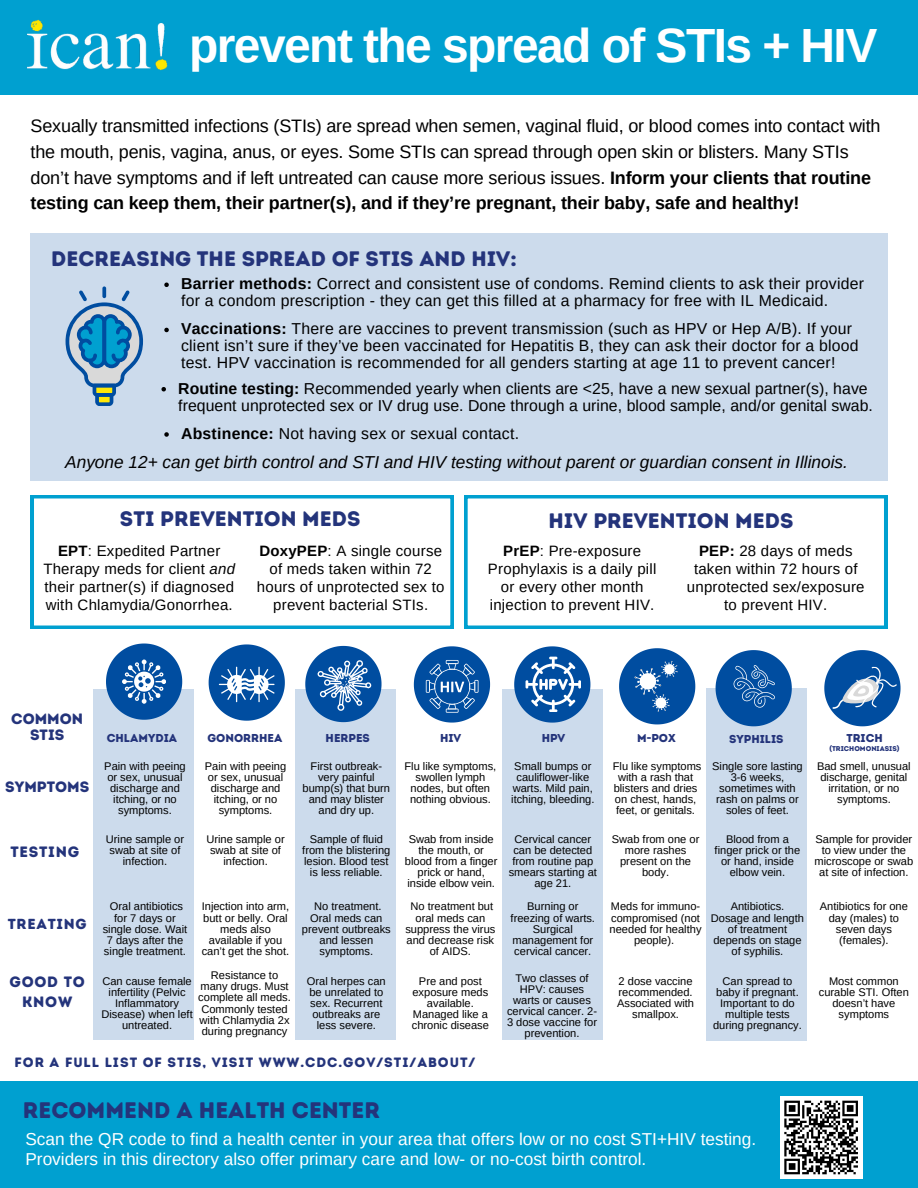
<style>
.page{position:relative;width:918px;height:1188px;background:#fff}
.page>*{position:absolute;margin:0;border:0;box-sizing:border-box;transform-origin:0 0}
.t1{font:700 48px "Arimo";letter-spacing:-.035em;color:#fff}
.t2{font:22.5px "Intro Rust Base";color:#24347b}
.t3{font:21px "Intro Rust Base";color:#24347b}
.t4{font:18px/25.8px "Arimo";letter-spacing:-.01em;color:#000}
.t5{font:17.25px/20.2px "Arimo";color:#fff}
.t6{font:italic 17.25px "Arimo";color:#000}
.t7{font:15.75px/16.8px "Arimo";letter-spacing:.015em;color:#000}
.t8{font:15px/18px "Arimo";letter-spacing:.015em;color:#000;text-align:center}
.t9{font:15px/16.8px "Intro Rust Base";color:#24347b;text-align:center}
.t10{font:15px/19.2px "Intro Rust Base";letter-spacing:.05em;color:#24347b;text-align:center}
.t11{font:14.55px "Intro Rust Base";letter-spacing:.05em;color:#24347b}
.t12{font:13.5px "Intro Rust Base";letter-spacing:.07em;color:#24347b}
.t13{font:11.4px "Intro Rust Base";color:#24347b}
.t14{font:11.1px/11.1px "Arimo";color:#000;text-align:center}
.t15{font:6.9px "Intro Rust Base";color:#24347b}
.s1{font-weight:700}
.s2{font-style:italic}
</style>
<div class="page">
<div style="left:0;top:1081px;width:918px;height:107px;background:#00a0d0"></div>
<div style="left:0;top:0;width:918px;height:94px;background:#00a0d0"></div>
<div style="left:780px;top:1096px;width:82px;height:83px;background:#fff"></div>
<svg style="left:784px;top:1100px;width:74px;height:75px"></svg>
<div style="left:31px;top:233px;width:857px;height:247px;background:#ccdbec"></div>
<img style="left:26px;top:19px;width:142px;height:52px">
<div style="left:94px;top:689px;width:100px;height:351px;background:#ccdbec"></div>
<div style="left:502px;top:689px;width:100px;height:351px;background:#ccdbec"></div>
<div style="left:706px;top:688px;width:100px;height:352px;background:#ccdbec"></div>
<div style="left:296px;top:689px;width:100px;height:351px;background:#ccdbec"></div>
<svg style="left:106px;top:644px;width:76px;height:76px"></svg>
<svg style="left:209px;top:644px;width:76px;height:77px"></svg>
<svg style="left:305px;top:646px;width:77px;height:76px"></svg>
<svg style="left:414px;top:646px;width:76px;height:77px"></svg>
<svg style="left:514px;top:646px;width:76px;height:77px"></svg>
<svg style="left:619px;top:648px;width:76px;height:76px"></svg>
<svg style="left:716px;top:650px;width:76px;height:76px"></svg>
<svg style="left:824px;top:650px;width:77px;height:76px"></svg>
<svg style="left:102px;top:286px;width:4px;height:12px"></svg>
<svg style="left:66px;top:290px;width:77px;height:116px"></svg>
<svg style="left:31px;top:495px;width:423px;height:134px"></svg>
<svg style="left:464px;top:495px;width:423px;height:134px"></svg>
<svg style="left:164px;top:283px;width:5px;height:4px"></svg>
<svg style="left:164px;top:328px;width:5px;height:4px"></svg>
<svg style="left:164px;top:432px;width:5px;height:5px"></svg>
<svg style="left:161px;top:387px;width:5px;height:4px"></svg>
<h5 class="t1" style="left:189px;top:19px;width:690px">prevent the spread of STIs + HIV</h5>
<p class="t4" style="left:31px;top:113px;width:851px">Sexually transmitted infections (STIs) are spread when semen, vaginal fluid, or blood comes into contact with the mouth, penis, vagina, anus, or eyes. Some STIs can spread through open skin or blisters. Many STIs don’t have symptoms and if left untreated can cause more serious issues. <span class="s1">Inform your clients that routine testing can keep them, their partner(s), and if they’re pregnant, their baby, safe and healthy!</span></p>
<p class="t3" style="left:51px;top:246px;width:467px">DECREASING THE SPREAD OF STIS AND HIV:</p>
<p class="t7" style="left:181px;top:275px;width:684px"><span class="s1">Barrier methods:</span> Correct and consistent use of condoms. Remind clients to ask their provider for a condom prescription - they can get this filled at a pharmacy for free with IL Medicaid.</p>
<p class="t7" style="left:181px;top:321px;width:679px"><span class="s1">Vaccinations:</span> There are vaccines to prevent transmission (such as HPV or Hep A/B). If your client isn’t sure if they’ve been vaccinated for Hepatitis B, they can ask their doctor for a blood test. HPV vaccination is recommended for all genders starting at age 11 to prevent cancer!</p>
<p class="t7" style="left:178px;top:380px;width:696px"><span class="s1">Routine testing:</span> Recommended yearly when clients are &lt;25, have a new sexual partner(s), have frequent unprotected sex or IV drug use. Done through a urine, blood sample, and/or genital swab.</p>
<p class="t7" style="left:181px;top:425px;width:340px"><span class="s1">Abstinence:</span> Not having sex or sexual contact.</p>
<p class="t6" style="left:65px;top:452px;width:784px">Anyone 12+ can get birth control and STI and HIV testing without parent or guardian consent in Illinois.</p>
<p class="t3" style="left:120px;top:506px;width:242px">STI PREVENTION MEDS</p>
<p class="t3" style="left:549px;top:508px;width:246px">HIV PREVENTION MEDS</p>
<p class="t8" style="left:43px;top:542px;width:193px"><span class="s1">EPT</span>: Expedited Partner<br>Therapy meds for client <span class="s2">and </span>their partner(s) if diagnosed with Chlamydia/Gonorrhea.</p>
<p class="t8" style="left:257px;top:542px;width:189px"><span class="s1">DoxyPEP</span>: A single course of meds taken within 72 hours of unprotected sex to prevent bacterial STIs.</p>
<p class="t8" style="left:488px;top:541px;width:170px"><span class="s1">PrEP</span>: Pre-exposure<br>Prophylaxis is a daily pill or every other month injection to prevent HIV.</p>
<p class="t8" style="left:687px;top:542px;width:179px"><span class="s1">PEP:</span> 28 days of meds taken within 72 hours of unprotected sex/exposure to prevent HIV.</p>
<p class="t9" style="left:11px;top:710px;width:73px">COMMON<br>STIS</p>
<p class="t9" style="left:5px;top:779px;width:86px">SYMPTOMS</p>
<p class="t10" style="left:10px;top:842px;width:71px">TESTING</p>
<p class="t11" style="left:8px;top:915px;width:81px">TREATING</p>
<p class="t10" style="left:10px;top:973px;width:77px">GOOD TO<br>KNOW</p>
<p class="t13" style="left:107px;top:731px;width:72px">CHLAMYDIA</p>
<p class="t13" style="left:207px;top:731px;width:77px">GONORRHEA</p>
<p class="t13" style="left:326px;top:731px;width:46px">HERPES</p>
<p class="t13" style="left:440px;top:731px;width:23px">HIV</p>
<p class="t13" style="left:542px;top:731px;width:25px">HPV</p>
<p class="t13" style="left:637px;top:731px;width:40px">M-POX</p>
<p class="t13" style="left:729px;top:732px;width:56px">SYPHILIS</p>
<p class="t13" style="left:846px;top:731px;width:38px">TRICH</p>
<p class="t15" style="left:830px;top:745px;width:72px">(TRICHOMONIASIS)</p>
<p class="t14" style="left:613px;top:760px;width:90px">Flu like symptoms with a rash that blisters and dries on chest, hands, feet, or genitals.</p>
<p class="t14" style="left:104px;top:760px;width:83px">Pain with peeing or sex, unusual discharge and itching, or no symptoms.</p>
<p class="t14" style="left:106px;top:834px;width:80px">Urine sample or swab at site of infection.</p>
<p class="t14" style="left:205px;top:760px;width:83px">Pain with peeing or sex, unusual discharge and itching, or no symptoms.</p>
<h2 class="t14" style="left:303px;top:760px;width:89px">First outbreak&shy;very painful bump(s) that burn and may blister and dry up.</h2>
<h5 class="t14" style="left:511px;top:760px;width:85px">Small bumps or cauliflower-like warts. Mild pain, itching, bleeding.</h5>
<h5 class="t14" style="left:712px;top:760px;width:92px">Single sore lasting<br>3-6 weeks, sometimes with rash on palms or soles of feet.</h5>
<p class="t14" style="left:404px;top:760px;width:93px">Flu like symptoms, swollen lymph nodes, but often nothing obvious.</p>
<p class="t14" style="left:817px;top:760px;width:95px">Bad smell, unusual discharge, genital irritation, or no symptoms.</p>
<p class="t14" style="left:206px;top:834px;width:80px">Urine sample or swab at site of infection.</p>
<h3 class="t14" style="left:302px;top:834px;width:90px">Sample of fluid from the blistering lesion. Blood test is less reliable.</h3>
<p class="t14" style="left:715px;top:834px;width:87px">Blood from a finger prick or the or hand, inside elbow vein.</p>
<p class="t14" style="left:302px;top:901px;width:90px">No treatment.<br>Oral meds can prevent outbreaks and lessen symptoms.</p>
<p class="t14" style="left:405px;top:834px;width:94px">Swab from inside the mouth, or blood from a finger prick or hand, inside elbow vein.</p>
<p class="t14" style="left:612px;top:834px;width:89px">Swab from one or more rashes present on the body.</p>
<p class="t14" style="left:815px;top:834px;width:100px">Sample for provider to view under the microscope or swab at site of infection.</p>
<p class="t14" style="left:509px;top:834px;width:90px">Cervical cancer can be detected from routine pap smears starting at age 21.</p>
<h5 class="t14" style="left:202px;top:901px;width:89px">Injection into arm, butt or belly. Oral meds also available if you can’t get the shot.</h5>
<h5 class="t14" style="left:820px;top:901px;width:90px">Antibiotics for one day (males) to seven days (females).</h5>
<h5 class="t14" style="left:198px;top:970px;width:94px">Resistance to many drugs. Must complete all meds.<br>Commonly tested with Chlamydia 2x during pregnancy</h5>
<h5 class="t14" style="left:617px;top:975px;width:79px">2 dose vaccine recommended.<br>Associated with smallpox.</h5>
<p class="t14" style="left:405px;top:901px;width:92px">No treatment but oral meds can suppress the virus and decrease risk of AIDS.</p>
<p class="t14" style="left:610px;top:901px;width:93px">Meds for immuno&shy;compromised (not needed for healthy people).</p>
<p class="t14" style="left:511px;top:901px;width:86px">Burning or freezing of warts.<br>Surgical management for cervical cancer.</p>
<h3 class="t14" style="left:711px;top:901px;width:95px">Antibiotics.<br>Dosage and length of treatment depends on stage of syphilis.</h3>
<h1 class="t14" style="left:103px;top:901px;width:86px">Oral antibiotics for 7 days or single dose. Wait<br>7 days after the single treatment.</h1>
<p class="t14" style="left:307px;top:975px;width:80px">Oral herpes can be unrelated to sex. Recurrent outbreaks are less severe.</p>
<h2 class="t14" style="left:507px;top:972px;width:92px">Two classes of<br>HPV: causes warts or causes cervical cancer. 2-<br>3 dose vaccine for prevention.</h2>
<p class="t14" style="left:101px;top:975px;width:93px">Can cause female infertility (Pelvic<br>Inflammatory<br>Disease) when left untreated.</p>
<h2 class="t14" style="left:713px;top:975px;width:90px">Can spread to baby if pregnant.<br>Important to do multiple tests during pregnancy.</h2>
<h4 class="t14" style="left:412px;top:975px;width:79px">Pre and post exposure meds available.<br>Managed like a chronic disease</h4>
<p class="t14" style="left:819px;top:975px;width:91px">Most common curable STI. Often doesn’t have symptoms</p>
<h5 class="t12" style="left:15px;top:1054px;width:462px">FOR A FULL LIST OF STIS, VISIT WWW.CDC.GOV/STI/ABOUT/</h5>
<p class="t2" style="left:23px;top:1096px;width:359px">RECOMMEND A HEALTH CENTER</p>
<p class="t5" style="left:25px;top:1128px;width:732px">Scan the QR code to find a health center in your area that offers low or no cost STI+HIV testing.<br>Providers in this directory also offer primary care and low- or no-cost birth control.</p>
</div>
